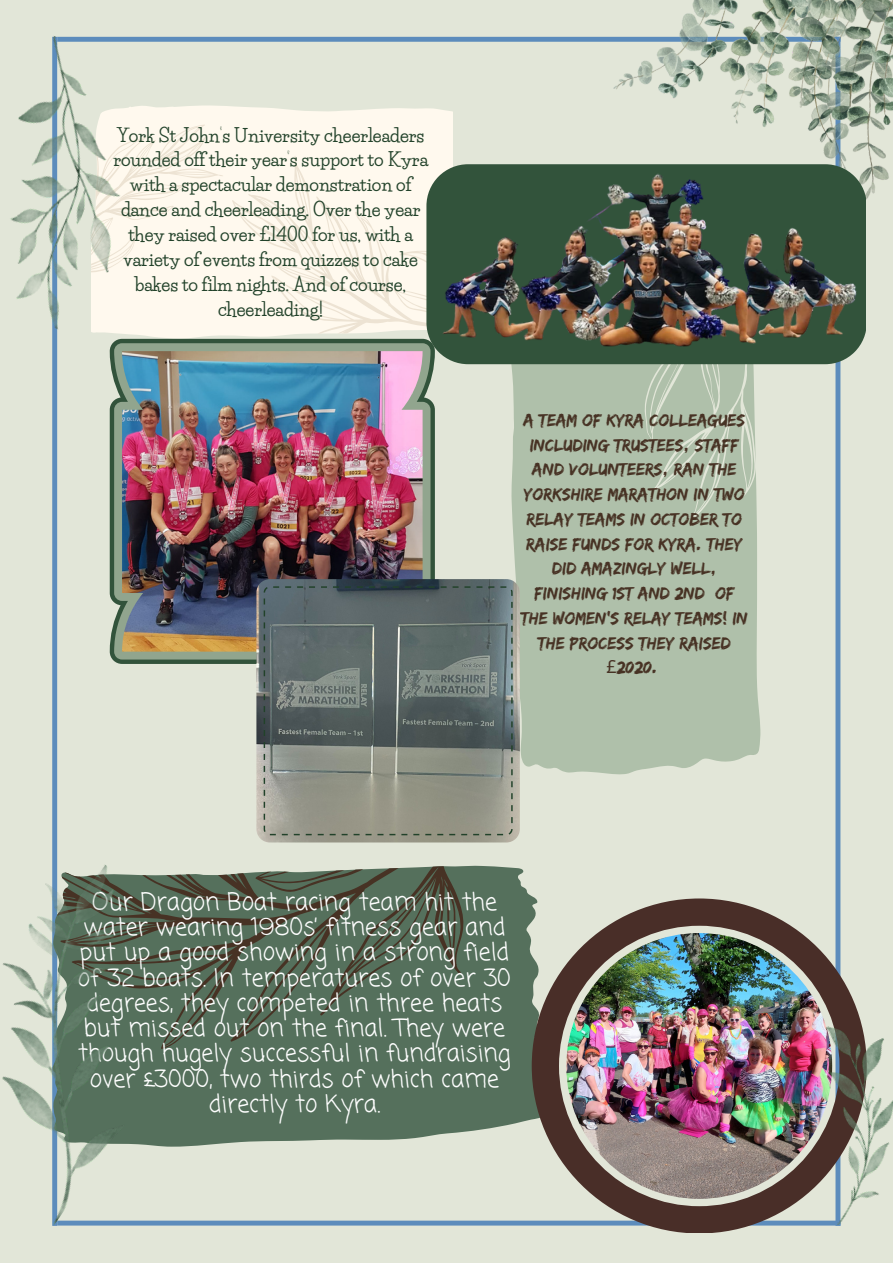
<style>
.page{position:relative;width:893px;height:1264px;background:#fff}
.page>*{position:absolute;margin:0;border:0;box-sizing:border-box;transform-origin:0 0}
.t1{font:24px/25.2px "Coming Soon";color:#fefefe;text-align:center}
.t2{font:700 18px/24.9px "Life Savers";color:#22422a;text-align:center}
.t3{font:18px/24.8px "Edo";color:#473224;text-align:center}
.s1{font-family:"Noto Sans"}
</style>
<div class="page">
<div style="left:0;top:0;width:892px;height:1262px;background:#e2e6d8"></div>
<div style="left:57px;top:37px;width:783px;height:5px;background:#5c8cbc"></div>
<div style="left:57px;top:1220px;width:783px;height:5px;background:#5c8cbc"></div>
<div style="left:835px;top:37px;width:5px;height:1188px;background:#5c8cbc"></div>
<div style="left:52px;top:37px;width:5px;height:1188px;background:#5c8cbc"></div>
<img style="left:613px;top:0;width:279px;height:164px">
<div style="left:240px;top:865px;width:295px;height:277px;background:#55705c"></div>
<svg style="left:240px;top:866px;width:224px;height:182px;background:#556855"></svg>
<img style="left:2px;top:842px;width:238px;height:383px">
<img style="left:531px;top:898px;width:325px;height:335px">
<img style="left:753px;top:1006px;width:139px;height:218px">
<svg style="left:179px;top:105px;width:274px;height:234px;background:#fbf6eb"></svg>
<svg style="left:232px;top:156px;width:221px;height:177px;background:#fcf6ea"></svg>
<svg style="left:179px;top:124px;width:44px;height:148px;background:#fdf7ec"></svg>
<img style="left:10px;top:36px;width:169px;height:303px">
<svg style="left:508px;top:364px;width:252px;height:410px;background:#b2c2ad"></svg>
<svg style="left:618px;top:364px;width:138px;height:155px;background:#b4c3ae"></svg>
<svg style="left:426px;top:164px;width:424px;height:200px;background:#45624c"></svg>
<img style="left:436px;top:164px;width:453px;height:192px">
<svg style="left:110px;top:339px;width:325px;height:325px;background:#49664f"></svg>
<svg style="left:114px;top:343px;width:316px;height:316px;background:#8da089"></svg>
<img style="left:122px;top:351px;width:300px;height:300px">
<img style="left:256px;top:579px;width:264px;height:263px;border-radius:13px">
<svg style="left:263px;top:586px;width:249px;height:249px;background:#717975"></svg>
<p class="t2" style="left:113px;top:123px;width:316px">York St John’s University cheerleaders rounded off their year’s support to Kyra with a spectacular demonstration of dance and cheerleading. Over the year they raised over £1400 for us, with a variety of events from quizzes to cake bakes to film nights. And of course, cheerleading!</p>
<p class="t3" style="left:520px;top:407px;width:228px">A TEAM OF KYRA COLLEAGUES<br>INCLUDING TRUSTEES, STAFF<br>AND VOLUNTEERS, RAN THE<br>YORKSHIRE MARATHON IN TWO<br>RELAY TEAMS IN OCTOBER TO<br>RAISE FUNDS FOR KYRA. THEY<br>DID AMAZINGLY WELL,<br>FINISHING 1ST AND 2ND OF<br>THE WOMEN’S RELAY TEAMS! IN<br>THE PROCESS THEY RAISED <span class="s1">£</span>2020.</p>
<p class="t1" style="left:78px;top:890px;width:434px">Our Dragon Boat racing team hit the water wearing 1980s’ fitness gear and put up a good showing in a strong field of 32 boats. In temperatures of over 30 degrees, they competed in three heats but missed out on the final. They were though hugely successful in fundraising over £3000, two thirds of which came directly to Kyra.</p>
</div>
